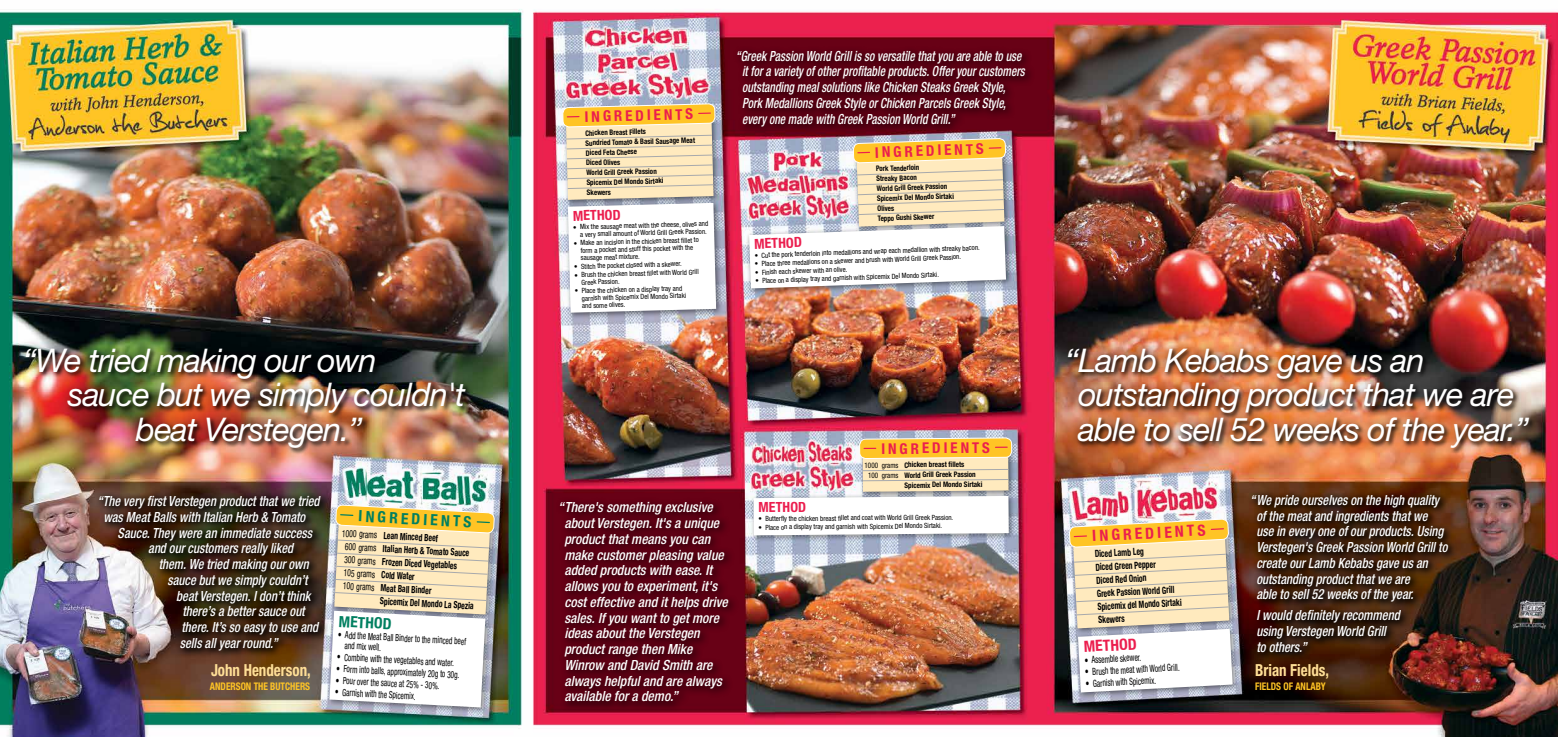
<style>
.page{position:relative;width:1558px;height:737px;background:#fff}
.page>*{position:absolute;margin:0;border:0;box-sizing:border-box;transform-origin:0 0}
.t1{font:italic 32.64px/34.6px "Helvetica Neue";letter-spacing:-.03em;color:#fff}
.t2{font:700 condensed 16.62px "Helvetica Neue";color:#ffdf97;scale:.9 1}
.t3{font:700 condensed 15.49px "Helvetica Neue";color:#007f60}
.t4{font:700 condensed 15.49px "Helvetica Neue";color:#eb1e4e}
.t5{font:700 condensed 14.88px "Helvetica Neue";letter-spacing:.19em;color:#eb1e4e}
.t6{font:italic 500 condensed 14px/15.8px "Helvetica Neue";color:#fff}
.t7{font:italic 500 condensed 14px/15.8px "Helvetica Neue";color:#fff;text-align:center;scale:.89 1}
.t8{font:italic 500 condensed 14px/15.8px "Helvetica Neue";color:#fff;scale:.9 1}
.t9{font:italic 500 condensed 14px/15.8px "Helvetica Neue";color:#fff;scale:.82 1}
.t10{font:700 condensed 14px "Helvetica Neue";letter-spacing:-.005em;color:#eb1e4e}
.t11{font:700 condensed 10.5px "Helvetica Neue";color:#ffc425;scale:.9 1}
.t12{font:700 condensed 9.89px/13.1px "Helvetica Neue";color:#000;scale:.78 1}
.t13{font:condensed 9.89px/10.3px "Helvetica Neue";color:#000;scale:.75 1}
.t14{font:700 condensed 7.61px/9.9px "Helvetica Neue";letter-spacing:-.01em;color:#000;scale:.93 1}
.t15{font:700 condensed 7.61px "Helvetica Neue";letter-spacing:-.01em;color:#000;scale:.94 1}
.t16{font:condensed 7.17px/7.6px "Helvetica Neue";letter-spacing:-.01em;color:#000}
.s1{font-weight:400}
</style>
<div class="page">
<img style="left:0;top:9px;width:1558px;height:728px">
<div style="left:331px;top:504px;width:166px;height:117px;background:#000;opacity:.5"></div>
<div style="left:326px;top:607px;width:166px;height:107px;background:#000;opacity:.5"></div>
<svg style="left:329px;top:505px;width:166px;height:202px"></svg>
<div style="left:15px;top:337px;width:461px;height:122px;background:#000;opacity:.5"></div>
<div style="left:1057px;top:337px;width:483px;height:122px;background:#000;opacity:.5"></div>
<div style="left:94px;top:490px;width:237px;height:171px;background:#000;opacity:.85"></div>
<div style="left:1247px;top:489px;width:211px;height:173px;background:#000;opacity:.85"></div>
<div style="left:562px;top:103px;width:158px;height:104px;background:#000;opacity:.5"></div>
<div style="left:564px;top:199px;width:159px;height:121px;background:#000;opacity:.5"></div>
<svg style="left:562px;top:47px;width:154px;height:266px"></svg>
<div style="left:555px;top:497px;width:183px;height:215px;background:#000;opacity:.4"></div>
<div style="left:733px;top:45px;width:303px;height:92px;background:#000;opacity:.4"></div>
<div style="left:750px;top:492px;width:265px;height:50px;background:#000;opacity:.5"></div>
<img style="left:749px;top:138px;width:263px;height:397px">
<div style="left:1069px;top:518px;width:167px;height:117px;background:#000;opacity:.5"></div>
<div style="left:1074px;top:625px;width:165px;height:74px;background:#000;opacity:.5"></div>
<svg style="left:1068px;top:518px;width:164px;height:174px"></svg>
<h1 class="t1" style="left:23px;top:342px;width:355px">“We tried making our own</h1>
<h1 class="t1" style="left:68px;top:376px;width:399px">sauce but we simply couldn't</h1>
<h1 class="t1" style="left:136px;top:411px;width:228px">beat Verstegen.”</h1>
<h3 class="t7" style="left:97px;top:493px;width:251px">“The very first Verstegen product that we tried was Meat Balls with Italian Herb &amp; Tomato</h3>
<h3 class="t7" style="left:148px;top:524px;width:186px;text-align:left;text-indent:-31px">Sauce. They were an immediate success and our customers really liked</h3>
<h3 class="t7" style="left:159px;top:556px;width:170px">them. We tried making our own</h3>
<h3 class="t7" style="left:167px;top:572px;width:159px">sauce but we simply couldn’t</h3>
<h3 class="t7" style="left:176px;top:587px;width:152px">beat Verstegen. I don’t think</h3>
<h3 class="t7" style="left:182px;top:603px;width:139px">there’s a better sauce out</h3>
<h3 class="t7" style="left:181px;top:619px;width:155px">there. It’s so easy to use and</h3>
<h3 class="t7" style="left:180px;top:635px;width:112px">sells all year round.”</h3>
<h2 class="t2" style="left:211px;top:660px;width:112px">John Henderson,</h2>
<h3 class="t11" style="left:210px;top:679px;width:112px">Anderson the Butchers</h3>
<h3 class="t3" style="left:359px;top:506px;width:92px;rotate:3deg">Ingredi ents</h3>
<h3 class="t12" style="left:346px;top:526px;width:161px;text-indent:-4px;rotate:3deg"><span class="s1">1000 grams</span> Lean Minced Beef<br><span class="s1">600 grams</span> Italian Herb &amp; Tomato Sauce<br><span class="s1">300 grams</span> Frozen Diced Vegetables<br><span class="s1">105 grams</span> Cold Water<br><span class="s1">100 grams</span> Meat Ball Binder</h3>
<h3 class="t12" style="left:380px;top:594px;width:122px;rotate:3deg">Spicemix Del Mondo La Spezia</h3>
<h3 class="t3" style="left:339px;top:611px;width:54px;rotate:3deg">METHOD</h3>
<h3 class="t13" style="left:345px;top:629px;width:163px;text-indent:-7px;rotate:3deg">• Add the Meat Ball Binder to the minced beef and mix well.</h3>
<h3 class="t13" style="left:337px;top:651px;width:158px;rotate:3deg">• Combine with the vegetables and water.</h3>
<h3 class="t13" style="left:337px;top:663px;width:166px;rotate:3deg">• Form into balls, approximately 20g to 30g.</h3>
<h3 class="t13" style="left:336px;top:675px;width:140px;rotate:3deg">• Pour over the sauce at 25% - 30%.</h3>
<h3 class="t13" style="left:335px;top:686px;width:109px;rotate:3deg">• Garnish with the Spicemix.</h3>
<h3 class="t5" style="left:584px;top:108px;width:88px;rotate:-2deg">Ingredi ents</h3>
<p class="t14" style="left:584px;top:128px;width:120px;rotate:-2deg">Chicken Breast Fillets<br>Sundried Tomato &amp; Basil Sausage Meat<br>Diced Feta Cheese<br>Diced Olives<br>World Grill Greek Passion<br>Spicemix Del Mondo Sirtaki<br>Skewers</p>
<h3 class="t10" style="left:573px;top:207px;width:49px;rotate:-1deg">METHOD</h3>
<p class="t16" style="left:573px;top:223px;width:137px;text-align:right;rotate:-1deg">• Mix the sausage meat with the cheese, olives and a very small amount of World Grill Greek Passion.</p>
<p class="t16" style="left:580px;top:238px;width:120px;text-indent:-7px;rotate:-1deg">• Make an incision in the chicken breast fi llet to form a pocket and stuff this pocket with the sausage meat mixture.</p>
<p class="t16" style="left:574px;top:262px;width:109px;rotate:-1deg">• Stitch the pocket closed with a skewer.</p>
<p class="t16" style="left:581px;top:270px;width:119px;text-indent:-7px;rotate:-1deg">• Brush the chicken breast fi llet with World Grill<br>Greek Passion.</p>
<p class="t16" style="left:582px;top:286px;width:106px;text-indent:-7px;rotate:-1deg">• Place the chicken on a display tray and garnish with Spicemix Del Mondo Sirtaki and some olives.</p>
<p class="t9" style="left:742px;top:48px;width:346px;text-indent:-6px">“Greek Passion World Grill is so versatile that you are able to use it for a variety of other profitable products. Offer your customers outstanding meal solutions like Chicken Steaks Greek Style, Pork Medallions Greek Style or Chicken Parcels Greek Style, every one made with Greek Passion World Grill.”</p>
<h3 class="t5" style="left:875px;top:143px;width:88px;rotate:-2deg">Ingredi ents</h3>
<p class="t14" style="left:876px;top:164px;width:84px;rotate:-2deg">Pork Tenderloin<br>Streaky Bacon<br>World Grill Greek Passion<br>Spicemix Del Mondo Sirtaki<br>Olives<br>Teppo Gushi Skewer</p>
<h3 class="t10" style="left:754px;top:235px;width:49px;rotate:-2deg">METHOD</h3>
<p class="t16" style="left:754px;top:251px;width:227px;rotate:-2deg">• Cut the pork tenderloin into medallions and wrap each medallion with streaky bacon.</p>
<p class="t16" style="left:755px;top:260px;width:208px;rotate:-2deg">• Place three medallions on a skewer and brush with World Grill Greek Passion.</p>
<p class="t16" style="left:755px;top:268px;width:94px;rotate:-2deg">• Finish each skewer with an olive.</p>
<p class="t16" style="left:755px;top:277px;width:185px;rotate:-2deg">• Place on a display tray and garnish with Spicemix Del Mondo Sirtaki.</p>
<p class="t6" style="left:564px;top:499px;width:165px;text-indent:-6px">“There's something exclusive about Verstegen. It's a unique product that means you can make customer pleasing value added products with ease. It allows you to experiment, it's cost effective and it helps drive sales. If you want to get more ideas about the Verstegen product range then Mike<br>Winrow and David Smith are always helpful and are always available for a demo.”</p>
<h3 class="t5" style="left:881px;top:439px;width:90px">Ingredi ents</h3>
<p class="t15" style="left:864px;top:460px;width:108px"><span class="s1">1000 grams</span> Chicken breast fillets</p>
<p class="t15" style="left:868px;top:470px;width:116px"><span class="s1">100 grams</span> World Grill Greek Passion</p>
<p class="t15" style="left:904px;top:480px;width:85px">Spicemix Del Mondo Sirtaki</p>
<h1 class="t1" style="left:1078px;top:342px;width:452px;text-indent:-13px">“Lamb Kebabs gave us an outstanding product that we are able to sell 52 weeks of the year.”</h1>
<h3 class="t10" style="left:758px;top:498px;width:49px">METHOD</h3>
<p class="t16" style="left:758px;top:514px;width:196px">• Butterfly the chicken breast fillet and coat with World Grill Greek Passion.</p>
<p class="t16" style="left:758px;top:522px;width:185px">• Place on a display tray and garnish with Spicemix Del Mondo Sirtaki.</p>
<h3 class="t4" style="left:1092px;top:526px;width:92px;rotate:-3deg">Ingredi ents</h3>
<h3 class="t12" style="left:1094px;top:547px;width:81px;rotate:-3deg">Diced Lamb Leg<br>Diced Green Pepper<br>Diced Red Onion</h3>
<h3 class="t12" style="left:1096px;top:586px;width:110px;text-indent:4px;rotate:-3deg">reek Passion World Grill<br>Spicemix del Mondo Sirtaki<br>Skewers</h3>
<h3 class="t4" style="left:1083px;top:637px;width:54px;rotate:-3deg">METHOD</h3>
<h3 class="t13" style="left:1084px;top:655px;width:77px;rotate:-3deg">• Assemble skewer.</h3>
<h3 class="t13" style="left:1085px;top:666px;width:128px;rotate:-3deg">• Brush the meat with World Grill.</h3>
<h3 class="t13" style="left:1085px;top:678px;width:95px;rotate:-3deg">• Garnish with Spicemix.</h3>
<p class="t8" style="left:1256px;top:492px;width:214px;text-indent:-6px">“We pride ourselves on the high quality of the meat and ingredients that we use in every one of our products. Using Verstegen's Greek Passion World Grill to create our Lamb Kebabs gave us an outstanding product that we are<br>able to sell 52 weeks of the year.</p>
<h3 class="t8" style="left:1256px;top:607px;width:161px">I would definitely recommend using Verstegen World Grill<br>to others.”</h3>
<h2 class="t2" style="left:1255px;top:660px;width:84px">Brian Fields,</h2>
<h3 class="t11" style="left:1255px;top:679px;width:57px">Fields of Anlab</h3>
<h3 class="t11" style="left:1321px;top:679px;width:7px">y</h3>
</div>
